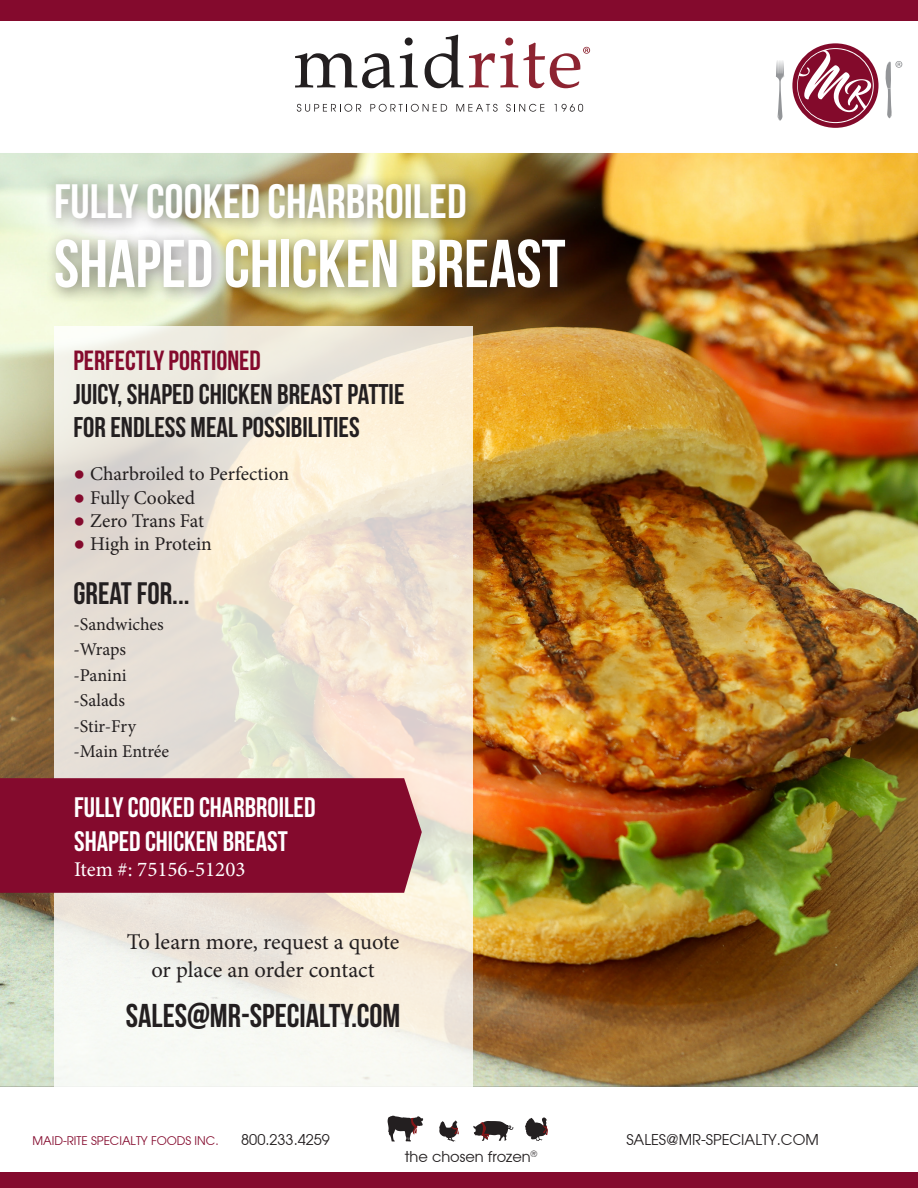
<style>
.page{position:relative;width:918px;height:1188px;background:#fff}
.page>*{position:absolute;margin:0;border:0;box-sizing:border-box;transform-origin:0 0}
.t1{font:67.5px "Bebas Neue";color:#fff}
.t2{font:48.15px "Bebas Neue";color:#fff}
.t3{font:33px "Bebas Neue";color:#231f20}
.t4{font:31.05px "Bebas Neue";color:#231f20}
.t5{font:28.5px/33.3px "Bebas Neue";color:#231f20}
.t6{font:28.2px/33.9px "Bebas Neue";color:#fff}
.t7{font:27.75px "Bebas Neue";color:#840a2d}
.t8{font:22.5px/28.5px "Minion Pro";letter-spacing:-.005em;color:#231f20;text-align:center}
.t9{font:21px "Minion Pro";color:#fff}
.t10{font:19.5px "Minion Pro";color:#231f20}
.t11{font:18px "Minion Pro";color:#231f20}
.t12{font:15px "Atilla Normal";color:#231f20}
.t13{font:12px "Atilla Normal";color:#840a2d}
.s1{font-family:"Times New Roman";font-weight:700;color:#840a2d}
</style>
<div class="page">
<img style="left:0;top:153px;width:918px;height:934px">
<svg style="left:54px;top:326px;width:418px;height:761px;background:#efe8db"></svg>
<div style="left:44px;top:173px;width:539px;height:132px;background:#231f20;opacity:.5"></div>
<svg style="left:295px;top:53px;width:99px;height:35px"></svg>
<svg style="left:400px;top:38px;width:18px;height:50px"></svg>
<svg style="left:425px;top:35px;width:38px;height:53px"></svg>
<svg style="left:297px;top:104px;width:64px;height:8px"></svg>
<svg style="left:370px;top:104px;width:77px;height:8px"></svg>
<svg style="left:456px;top:104px;width:42px;height:8px"></svg>
<svg style="left:506px;top:104px;width:38px;height:8px"></svg>
<svg style="left:555px;top:104px;width:28px;height:8px"></svg>
<svg style="left:469px;top:38px;width:121px;height:50px"></svg>
<div style="left:0;top:0;width:918px;height:20px;background:#840a2d"></div>
<svg style="left:388px;top:1116px;width:35px;height:26px"></svg>
<svg style="left:439px;top:1120px;width:20px;height:22px"></svg>
<svg style="left:473px;top:1121px;width:41px;height:20px"></svg>
<svg style="left:525px;top:1117px;width:23px;height:24px"></svg>
<div style="left:0;top:1172px;width:918px;height:16px;background:#840a2d"></div>
<div style="left:0;top:778px;width:422px;height:115px;background:#840a2d"></div>
<svg style="left:793px;top:45px;width:84px;height:82px"></svg>
<svg style="left:795px;top:50px;width:77px;height:65px"></svg>
<div style="left:795px;top:46px;width:80px;height:79px;border:3px solid #fff;border-radius:50%"></div>
<div style="left:792px;top:43px;width:87px;height:85px;border:5px solid #830a2b;border-radius:50%"></div>
<svg style="left:776px;top:60px;width:8px;height:61px"></svg>
<svg style="left:885px;top:61px;width:17px;height:57px"></svg>
<p class="t2" style="left:54px;top:175px;width:414px">FULLY COOKED CHARBROILED</p>
<p class="t1" style="left:54px;top:227px;width:513px">SHAPED CHICKEN BREAST</p>
<p class="t7" style="left:74px;top:346px;width:189px">PERFECTLY PORTIONED</p>
<p class="t5" style="left:74px;top:377px;width:333px">JUICY, SHAPED CHICKEN BREAST PATTIE<br>FOR ENDLESS MEAL POSSIBILITIES</p>
<p class="t10" style="left:74px;top:461px;width:217px"><span class="s1">●</span> Charbroiled to Perfection</p>
<p class="t10" style="left:74px;top:484px;width:123px"><span class="s1">●</span> Fully Cooked</p>
<p class="t10" style="left:74px;top:508px;width:132px"><span class="s1">●</span> Zero Trans Fat</p>
<p class="t10" style="left:74px;top:531px;width:140px"><span class="s1">●</span> High in Protein</p>
<p class="t4" style="left:74px;top:577px;width:118px">GREAT FOR...</p>
<p class="t11" style="left:74px;top:612px;width:92px">-Sandwiches</p>
<p class="t11" style="left:74px;top:638px;width:54px">-Wraps</p>
<p class="t11" style="left:74px;top:663px;width:55px">-Panini</p>
<p class="t11" style="left:74px;top:689px;width:53px">-Salads</p>
<p class="t11" style="left:74px;top:714px;width:64px">-Stir-Fry</p>
<p class="t11" style="left:74px;top:740px;width:97px">-Main Entrée</p>
<p class="t6" style="left:74px;top:790px;width:243px">FULLY COOKED CHARBROILED<br>SHAPED CHICKEN BREAST</p>
<p class="t9" style="left:74px;top:856px;width:173px">Item #: 75156-51203</p>
<p class="t8" style="left:127px;top:927px;width:274px">To learn more, request a quote or place an order contact</p>
<p class="t3" style="left:126px;top:998px;width:276px">SALES@MR-SPECIALTY.COM</p>
<p class="t13" style="left:32px;top:1133px;width:188px">MAID-RITE SPECIALTY FOODS INC.</p>
<p class="t12" style="left:241px;top:1130px;width:90px">800.233.4259</p>
<p class="t12" style="left:626px;top:1130px;width:194px">SALES@MR-SPECIALTY.COM</p>
<p class="t12" style="left:405px;top:1147px;width:134px">the chosen frozen<sup>®</sup></p>
</div>
